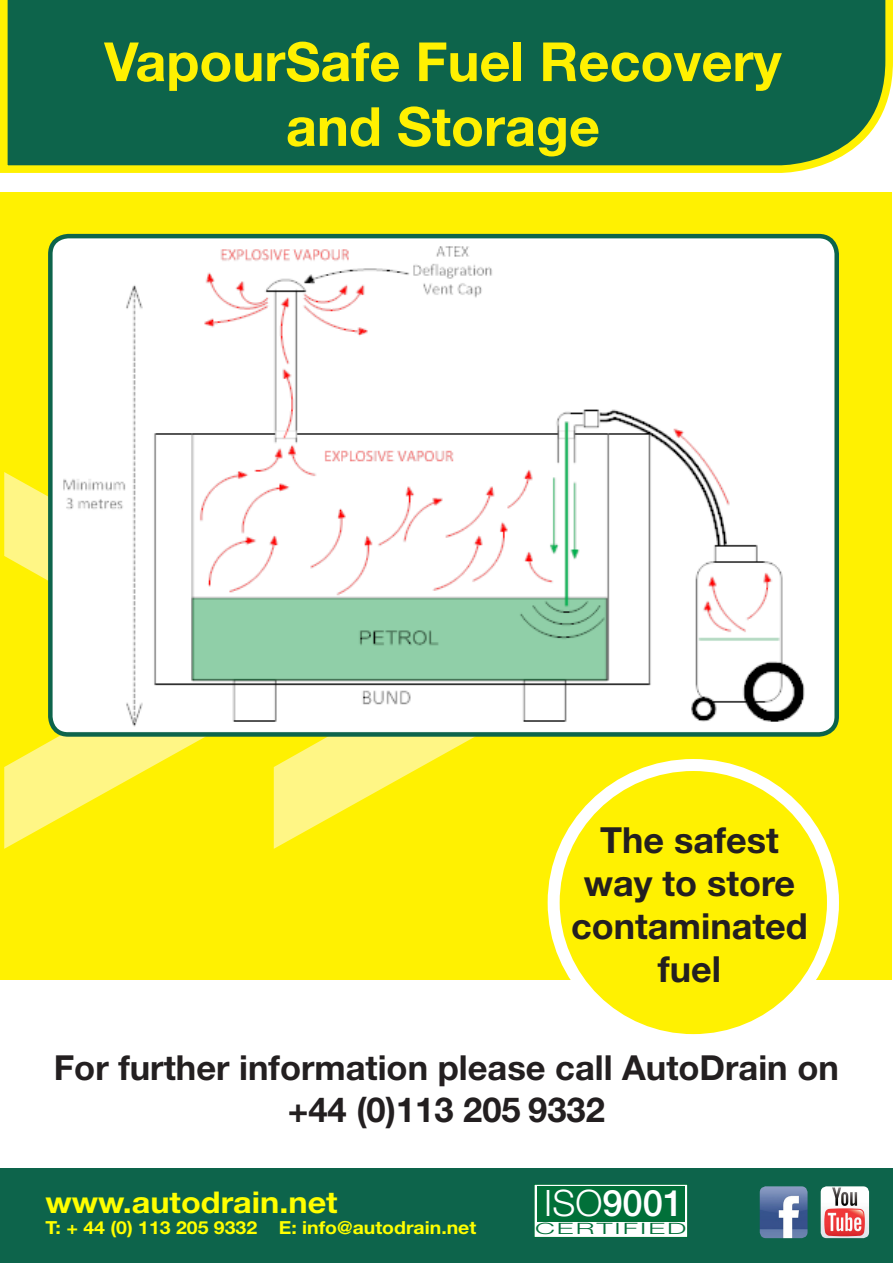
<style>
.page{position:relative;width:893px;height:1263px;background:#fff}
.page>*{position:absolute;margin:0;border:0;box-sizing:border-box;transform-origin:0 0}
.t1{font:700 54px/64.8px "Helvetica Neue LT Std";color:#fff101;text-align:center}
.t2{font:500 36.45px "Helvetica Neue LT";color:#fff}
.t3{font:700 36px/43.2px "Helvetica Neue LT Std";color:#231f20;text-align:center}
.t4{font:700 34.5px/41.4px "Helvetica Neue LT Std";color:#231f20;text-align:center}
.t5{font:700 30px "Helvetica Neue LT Std";color:#ff0;scale:1.08 1}
.t6{font:700 18px "Helvetica Neue LT Std";color:#ff0;scale:1.08 1}
.t7{font:300 15.6px "Helvetica Neue LT";color:#017039;scale:1.8 1}
.s1{font-weight:300}
</style>
<div class="page">
<div style="left:0;top:0;width:891px;height:1263px;background:#fff101"></div>
<div style="left:0;top:1166px;width:893px;height:97px;background:#0d644b"></div>
<img style="left:760px;top:1186px;width:47px;height:52px">
<img style="left:821px;top:1186px;width:48px;height:52px">
<div style="left:0;top:980px;width:893px;height:188px;background:#fff"></div>
<svg style="left:4px;top:472px;width:470px;height:377px"></svg>
<img style="left:50px;top:239px;width:784px;height:495px">
<div style="left:48px;top:234px;width:791px;height:503px;border:4px solid #0d644b;border-radius:18px"></div>
<div style="left:0;top:0;width:893px;height:191px;background:#fff"></div>
<div style="left:554px;top:765px;width:279px;height:275px;background:#fff101;border-radius:50%"></div>
<div style="left:548px;top:759px;width:291px;height:287px;border:12px solid #fff;border-radius:50%"></div>
<svg style="left:0;top:0;width:893px;height:173px;background:#1f6f48"></svg>
<div style="left:534px;top:1184px;width:153px;height:53px;background:#fff"></div>
<div style="left:534px;top:1184px;width:154px;height:53px;border:1px solid #017039"></div>
<div style="left:537px;top:1187px;width:148px;height:35px;background:#017039"></div>
<p class="t1" style="left:71px;top:28px;width:679px">VapourSafe Fuel Recovery and Storage</p>
<p class="t1" style="left:104px;top:28px;width:679px">VapourSafe Fuel Recovery and Storage</p>
<p class="t3" style="left:571px;top:817px;width:238px">The safest way to store contaminated fuel</p>
<p class="t4" style="left:54px;top:1046px;width:787px">For further information please call AutoDrain on +44 (0)113 205 9332</p>
<p class="t2" style="left:544px;top:1181px;width:141px"><span class="s1">ISO</span>9001</p>
<p class="t5" style="left:45px;top:1183px;width:272px">www.autodrain.net</p>
<p class="t6" style="left:45px;top:1217px;width:400px">T: + 44 (0) 113 205 9332 E: info@autodrain.net</p>
<p class="t7" style="left:535px;top:1219px;width:86px">CERTIFIED</p>
</div>
